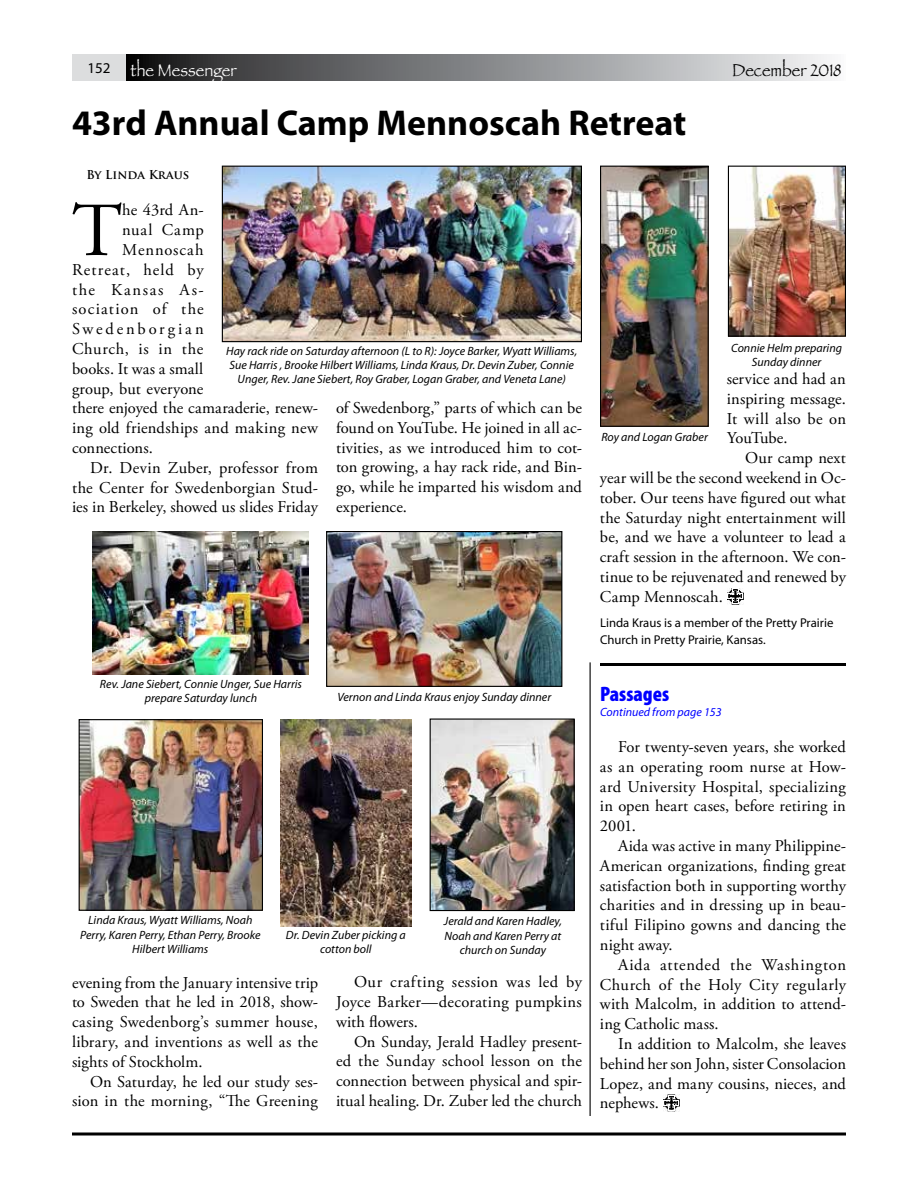
<style>
.page{position:relative;width:918px;height:1188px;background:#fff}
.page>*{position:absolute;margin:0;border:0;box-sizing:border-box;transform-origin:0 0}
.t1{font:76.2px "Adobe Garamond Pro";color:#000}
.t2{font:700 36px "Myriad Pro";color:#000}
.t3{font:900 condensed 21px "Myriad Pro";color:#00f}
.t4{font:18px "Papyrus";color:#fff;scale:.9 1}
.t5{font:18px "Papyrus";color:#000;scale:.9 1}
.t6{font:16.5px/19.8px "Adobe Garamond Pro";letter-spacing:.01em;color:#000;text-align:justify}
.t7{font:16.5px "Adobe Garamond Pro";letter-spacing:.065em;color:#000}
.t8{font:16.5px "Adobe Garamond Pro";letter-spacing:.075em;color:#000}
.t9{font:16.5px "Adobe Garamond Pro";letter-spacing:.045em;color:#000}
.t10{font:16.5px "Adobe Garamond Pro";letter-spacing:.175em;color:#000}
.t11{font:16.5px "Adobe Garamond Pro";letter-spacing:.105em;color:#000}
.t12{font:16.5px "Adobe Garamond Pro";letter-spacing:.055em;color:#000}
.t13{font:16.5px "Adobe Garamond Pro";letter-spacing:.05em;color:#000}
.t14{font:12.75px/16.5px "Myriad Pro";color:#000}
.t15{font:italic 12px/14.4px "Myriad Pro";color:#000;text-align:center}
.t16{font:italic 12px "Myriad Pro";color:#00f}
.t17{font:700 12px "Trajan Pro";color:#000}
</style>
<div class="page">
<svg style="left:126px;top:54px;width:704px;height:27px;background:#838587"></svg>
<div style="left:72px;top:54px;width:54px;height:27px;background:#dcddde"></div>
<svg style="left:72px;top:1132px;width:774px;height:4px;background:#3f3f3f"></svg>
<svg style="left:727px;top:588px;width:17px;height:17px"></svg>
<img style="left:602px;top:168px;width:105px;height:257px">
<div style="left:600px;top:166px;width:109px;height:261px;border:1px solid #000"></div>
<img style="left:224px;top:168px;width:356px;height:172px">
<div style="left:222px;top:166px;width:360px;height:176px;border:1px solid #000"></div>
<img style="left:730px;top:168px;width:114px;height:167px">
<div style="left:728px;top:166px;width:118px;height:171px;border:1px solid #000"></div>
<img style="left:281px;top:719px;width:131px;height:207px">
<img style="left:432px;top:720px;width:141px;height:189px">
<div style="left:430px;top:718px;width:145px;height:193px;border:1px solid #000"></div>
<img style="left:328px;top:533px;width:232px;height:152px">
<div style="left:326px;top:531px;width:236px;height:156px;border:1px solid #000"></div>
<img style="left:93px;top:531px;width:216px;height:143px">
<img style="left:81px;top:721px;width:180px;height:188px">
<div style="left:79px;top:719px;width:184px;height:192px;border:1px solid #000"></div>
<hr style="left:600px;top:663px;width:246px;height:3px;background:#000">
<hr style="left:590px;top:662px;width:1px;height:454px;background:#000">
<svg style="left:663px;top:1095px;width:17px;height:16px"></svg>
<p class="t4" style="left:87px;top:59px;width:167px"><sup>152</sup> the Messenger</p>
<p class="t5" style="left:732px;top:59px;width:123px">December 2018</p>
<h2 class="t2" style="left:72px;top:99px;width:616px">43rd Annual Camp Mennoscah Retreat</h2>
<p class="t17" style="left:87px;top:167px;width:104px">By Linda Kraus</p>
<h1 class="t1" style="left:72px;top:185px;width:52px">T</h1>
<p class="t6" style="left:122px;top:201px;width:83px">he 43rd An-</p>
<p class="t13" style="left:122px;top:220px;width:83px">nual Camp</p>
<p class="t12" style="left:122px;top:240px;width:83px">Mennoscah</p>
<p class="t7" style="left:72px;top:260px;width:133px">Retreat, held by</p>
<p class="t11" style="left:72px;top:279px;width:133px">the Kansas As-</p>
<p class="t8" style="left:72px;top:299px;width:133px">sociation of the</p>
<p class="t10" style="left:72px;top:319px;width:133px">Swedenborgian</p>
<p class="t9" style="left:72px;top:339px;width:133px">Church, is in the</p>
<p class="t6" style="left:72px;top:359px;width:133px">books. It was a small</p>
<p class="t6" style="left:72px;top:379px;width:133px">group, but everyone</p>
<p class="t6" style="left:72px;top:399px;width:247px">there enjoyed the camaraderie, renew-</p>
<p class="t6" style="left:72px;top:419px;width:247px">ing old friendships and making new</p>
<p class="t6" style="left:72px;top:438px;width:82px">connections.</p>
<p class="t6" style="left:90px;top:458px;width:229px">Dr. Devin Zuber, professor from</p>
<p class="t6" style="left:72px;top:478px;width:247px">the Center for Swedenborgian Stud-</p>
<p class="t6" style="left:72px;top:498px;width:248px">ies in Berkeley, showed us slides Friday</p>
<p class="t15" style="left:226px;top:343px;width:353px">Hay rack ride on Saturday afternoon (L to R): Joyce Barker, Wyatt Williams,<br>Sue Harris , Brooke Hilbert Williams, Linda Kraus, Dr. Devin Zuber, Connie<br>Unger, Rev. Jane Siebert, Roy Graber, Logan Graber, and Veneta Lane)</p>
<p class="t6" style="left:336px;top:399px;width:248px">of Swedenborg,” parts of which can be found on YouTube. He joined in all ac&shy;tivities, as we introduced him to cot&shy;ton growing, a hay rack ride, and Bin&shy;go, while he imparted his wisdom and experience.</p>
<p class="t15" style="left:100px;top:676px;width:204px">Rev. Jane Siebert, Connie Unger, Sue Harris prepare Saturday lunch</p>
<p class="t15" style="left:337px;top:690px;width:215px">Vernon and Linda Kraus enjoy Sunday dinner</p>
<p class="t15" style="left:80px;top:913px;width:182px">Linda Kraus, Wyatt Williams, Noah<br>Perry, Karen Perry, Ethan Perry, Brooke<br>Hilbert Williams</p>
<p class="t15" style="left:286px;top:927px;width:121px">Dr. Devin Zuber picking a cotton boll</p>
<p class="t15" style="left:444px;top:914px;width:119px">Jerald and Karen Hadley,<br>Noah and Karen Perry at church on Sunday</p>
<p class="t6" style="left:72px;top:973px;width:248px">evening from the January intensive trip to Sweden that he led in 2018, show&shy;casing Swedenborg’s summer house, library, and inventions as well as the sights of Stockholm.</p>
<p class="t6" style="left:72px;top:1072px;width:247px;text-align:right">On Saturday, he led our study ses&shy;sion in the morning, “The Greening</p>
<p class="t6" style="left:336px;top:973px;width:248px;text-indent:18px">Our crafting session was led by Joyce Barker—decorating pumpkins with flowers.</p>
<p class="t6" style="left:336px;top:1032px;width:247px;text-indent:18px">On Sunday, Jerald Hadley present&shy;ed the Sunday school lesson on the connection between physical and spir&shy;itual healing. Dr. Zuber led the church</p>
<p class="t15" style="left:731px;top:340px;width:112px">Connie Helm preparing<br>Sunday dinner</p>
<p class="t6" style="left:727px;top:369px;width:121px">service and had an inspiring message.<br>It will also be on YouTube.</p>
<p class="t6" style="left:600px;top:449px;width:248px;text-indent:145px">Our camp next year will be the second weekend in Oc&shy;tober. Our teens have figured out what the Saturday night entertainment will be, and we have a volunteer to lead a craft session in the afternoon. We con&shy;tinue to be rejuvenated and renewed by Camp Mennoscah.</p>
<p class="t14" style="left:600px;top:615px;width:235px">Linda Kraus is a member of the Pretty Prairie<br>Church in Pretty Prairie, Kansas.</p>
<p class="t15" style="left:601px;top:430px;width:108px">Roy and Logan Graber</p>
<p class="t3" style="left:600px;top:680px;width:71px">Passages</p>
<p class="t16" style="left:600px;top:705px;width:123px">Continued from page 153</p>
<p class="t6" style="left:600px;top:737px;width:248px;text-indent:18px">For twenty-seven years, she worked as an operating room nurse at How&shy;ard University Hospital, specializing in open heart cases, before retiring in 2001.</p>
<p class="t6" style="left:600px;top:836px;width:248px;text-indent:18px">Aida was active in many Philippine-American organizations, finding great satisfaction both in supporting worthy charities and in dressing up in beau&shy;tiful Filipino gowns and dancing the night away.</p>
<p class="t6" style="left:600px;top:955px;width:248px;text-indent:18px">Aida attended the Washington Church of the Holy City regularly with Malcolm, in addition to attend&shy;ing Catholic mass.</p>
<p class="t6" style="left:600px;top:1034px;width:248px;text-indent:18px">In addition to Malcolm, she leaves behind her son John, sister Consolacion Lopez, and many cousins, nieces, and nephews.</p>
</div>
